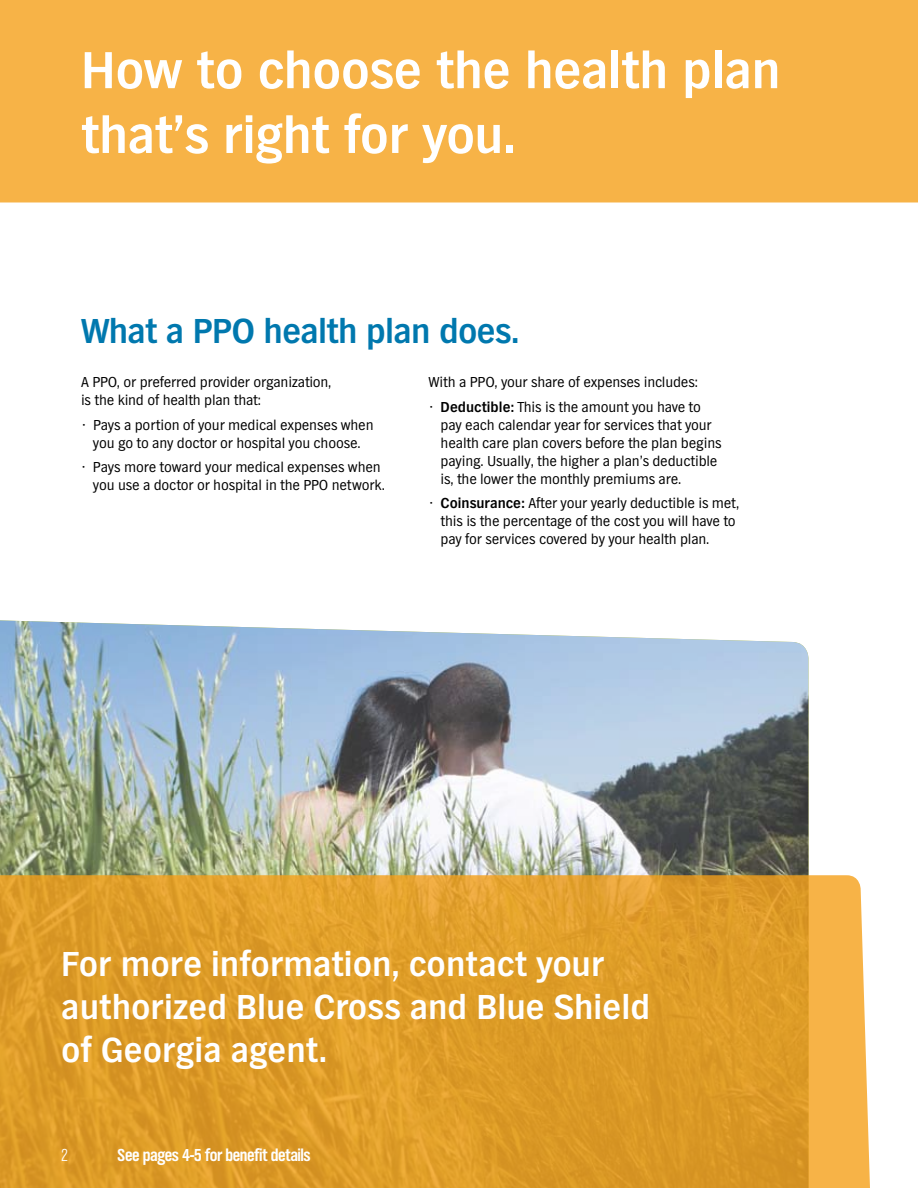
<style>
.page{position:relative;width:918px;height:1188px;background:#fff}
.page>*{position:absolute;margin:0;border:0;box-sizing:border-box;transform-origin:0 0}
.t1{font:700 54px/64.8px "TV Nord EF";letter-spacing:-.005em;color:#fff}
.t2{font:700 36px/43.2px "TV Nord EF";color:#fff}
.t3{font:700 36px "TV Nord EF";letter-spacing:-.02em;color:#0078ae}
.t4{font:700 18px "TV Nord Cond EF";letter-spacing:-.025em;color:#fff}
.t5{font:300 18px "TV Nord Cond EF";color:#fff}
.t6{font:15px/18px "TV Nord EF";letter-spacing:-.01em;color:#000}
.s1{font-weight:700}
</style>
<div class="page">
<div style="left:0;top:0;width:918px;height:203px;background:#f7b347"></div>
<img style="left:0;top:620px;width:808px;height:255px">
<svg style="left:0;top:875px;width:870px;height:313px;background:#e09e2b"></svg>
<h1 class="t1" style="left:81px;top:38px;width:701px">How to choose the health plan that’s right for you.</h1>
<h2 class="t3" style="left:81px;top:311px;width:440px">What a PPO health plan does.</h2>
<p class="t6" style="left:81px;top:373px;width:252px">A PPO, or preferred provider organization, is the kind of health plan that:</p>
<p class="t6" style="left:81px;top:415px;width:294px;text-align:center">• Pays a portion of your medical expenses when you go to any doctor or hospital you choose.</p>
<p class="t6" style="left:81px;top:458px;width:306px;text-align:right">• Pays more toward your medical expenses when you use a doctor or hospital in the PPO network.</p>
<p class="t6" style="left:429px;top:373px;width:271px">With a PPO, your share of expenses includes:</p>
<p class="t6" style="left:441px;top:397px;width:283px;text-indent:-12px">• <span class="s1">Deductible:</span> This is the amount you have to pay each calendar year for services that your health care plan covers before the plan begins paying. Usually, the higher a plan’s deductible is, the lower the monthly premiums are.</p>
<p class="t6" style="left:441px;top:494px;width:300px;text-indent:-12px">• <span class="s1">Coinsurance:</span> After your yearly deductible is met, this is the percentage of the cost you will have to pay for services covered by your health plan.</p>
<h2 class="t2" style="left:61px;top:943px;width:590px">For more information, contact your authorized Blue Cross and Blue Shield of Georgia agent.</h2>
<p class="t5" style="left:61px;top:1146px;width:9px">2</p>
<p class="t4" style="left:117px;top:1145px;width:195px">See pages 4-5 for benefit details</p>
</div>
